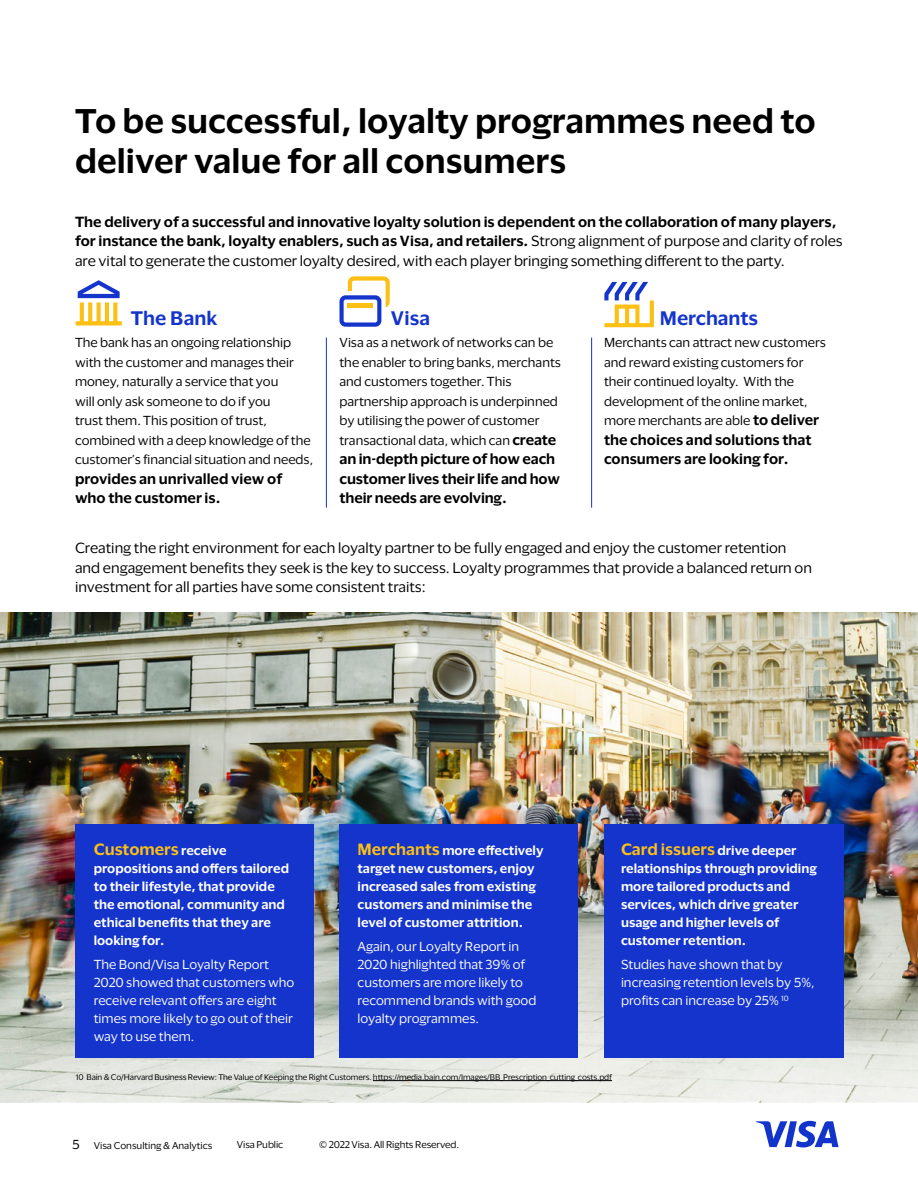
<style>
.page{position:relative;width:918px;height:1188px;background:#fff}
.page>*{position:absolute;margin:0;border:0;box-sizing:border-box;transform-origin:0 0}
.t1{font:600 31.5px/40.5px "Visa Dialect";color:#000}
.t2{font:600 18px "Visa Dialect";letter-spacing:-.005em;color:#1434cb}
.t3{font:600 15px "Visa Dialect";color:#fcc015}
.t4{font:600 13.5px/19.5px "Visa Dialect";color:#000}
.t5{font:13.5px/19.5px "Visa Dialect";color:#000}
.t6{font:12px/19.5px "Visa Dialect";color:#000}
.t7{font:600 12px/18px "Visa Dialect";color:#fff}
.t8{font:12px/18px "Visa Dialect";color:#fff}
.t9{font:9px "Visa Dialect";letter-spacing:-.01em;color:#000}
.t10{font:7.5px "Visa Dialect";letter-spacing:-.01em;color:#000}
.s1{font-weight:400}
.s2{font-weight:600;font-size:13.5px}
.s3{font-size:12px;color:#fff}
.s4{font-size:15px;color:#fcc015}
.s5{font-size:12px}
</style>
<div class="page">
<svg style="left:756px;top:1121px;width:82px;height:26px"></svg>
<img style="left:0;top:612px;width:918px;height:490px">
<div style="left:75px;top:824px;width:239px;height:234px;background:#1434cb"></div>
<div style="left:340px;top:824px;width:238px;height:234px;background:#1434cb"></div>
<div style="left:604px;top:824px;width:239px;height:234px;background:#1434cb"></div>
<hr style="left:326px;top:338px;width:1px;height:170px;background:#1434cb">
<hr style="left:591px;top:338px;width:1px;height:170px;background:#1434cb">
<svg style="left:76px;top:280px;width:46px;height:45px"></svg>
<svg style="left:340px;top:276px;width:50px;height:51px"></svg>
<hr style="left:348px;top:304px;width:25px;height:4px;background:#fcc015">
<svg style="left:604px;top:282px;width:50px;height:45px"></svg>
<hr style="left:373px;top:1080px;width:239px;height:1px;background:#000">
<h1 class="t1" style="left:75px;top:98px;width:742px">To be successful, loyalty programmes need to deliver value for all consumers</h1>
<p class="t4" style="left:75px;top:211px;width:769px">The delivery of a successful and innovative loyalty solution is dependent on the collaboration of many players, for instance the bank, loyalty enablers, such as Visa, and retailers. <span class="s1">Strong alignment of purpose and clarity of roles are vital to generate the customer loyalty desired, with each player bringing something different to the party.</span></p>
<h2 class="t2" style="left:131px;top:304px;width:88px">The Bank</h2>
<p class="t6" style="left:75px;top:332px;width:240px">The bank has an ongoing relationship with the customer and manages their money, naturally a service that you<br>will only ask someone to do if you<br>trust them. This position of trust, combined with a deep knowledge of the customer’s financial situation and needs,</p>
<p class="t4" style="left:75px;top:468px;width:209px">provides an unrivalled view of who the customer is.</p>
<h2 class="t2" style="left:391px;top:304px;width:41px">Visa</h2>
<p class="t6" style="left:340px;top:332px;width:223px">Visa as a network of networks can be the enabler to bring banks, merchants and customers together. This partnership approach is underpinned by utilising the power of customer transactional data, which can <span class="s2">create</span></p>
<p class="t4" style="left:340px;top:448px;width:222px">an in-depth picture of how each customer lives their life and how their needs are evolving.</p>
<h2 class="t2" style="left:660px;top:304px;width:100px">Merchants</h2>
<p class="t6" style="left:604px;top:332px;width:223px">Merchants can attract new customers and reward existing customers for their continued loyalty. With the development of the online market, more merchants are able <span class="s2">to deliver</span></p>
<p class="t4" style="left:604px;top:429px;width:209px">the choices and solutions that consumers are looking for.</p>
<p class="t5" style="left:75px;top:537px;width:739px">Creating the right environment for each loyalty partner to be fully engaged and enjoy the customer retention and engagement benefits they seek is the key to success. Loyalty programmes that provide a balanced return on investment for all parties have some consistent traits:</p>
<p class="t3" style="left:94px;top:837px;width:134px">Customers <span class="s3">receive</span></p>
<p class="t7" style="left:94px;top:858px;width:197px">propositions and offers tailored to their lifestyle, that provide the emotional, community and ethical benefits that they are looking for.</p>
<p class="t8" style="left:94px;top:954px;width:202px">The Bond/Visa Loyalty Report<br>2020 showed that customers who receive relevant offers are eight times more likely to go out of their way to use them.</p>
<p class="t7" style="left:358px;top:840px;width:188px"><span class="s4">Merchants</span> more effectively target new customers, enjoy increased sales from existing customers and minimise the level of customer attrition.</p>
<p class="t8" style="left:358px;top:936px;width:180px">Again, our Loyalty Report in<br>2020 highlighted that 39% of customers are more likely to recommend brands with good loyalty programmes.</p>
<p class="t3" style="left:621px;top:837px;width:177px">Card issuers <span class="s3">drive deeper</span></p>
<p class="t7" style="left:621px;top:858px;width:197px">relationships through providing more tailored products and services, which drive greater usage and higher levels of customer retention.</p>
<p class="t8" style="left:621px;top:954px;width:195px">Studies have shown that by increasing retention levels by 5%, profits can increase by 25% <sup>10</sup></p>
<p class="t10" style="left:76px;top:1072px;width:538px">10 Bain &amp; Co/Harvard Business Review: The Value of Keeping the Right Customers. https://media.bain.com/Images/BB_Prescription_cutting_costs.pdf</p>
<p class="t9" style="left:72px;top:1138px;width:142px"><span class="s5">5</span> Visa Consulting &amp; Analytics</p>
<p class="t9" style="left:237px;top:1138px;width:48px">Visa Public</p>
<p class="t9" style="left:319px;top:1138px;width:141px">© 2022 Visa. All Rights Reserved.</p>
</div>
